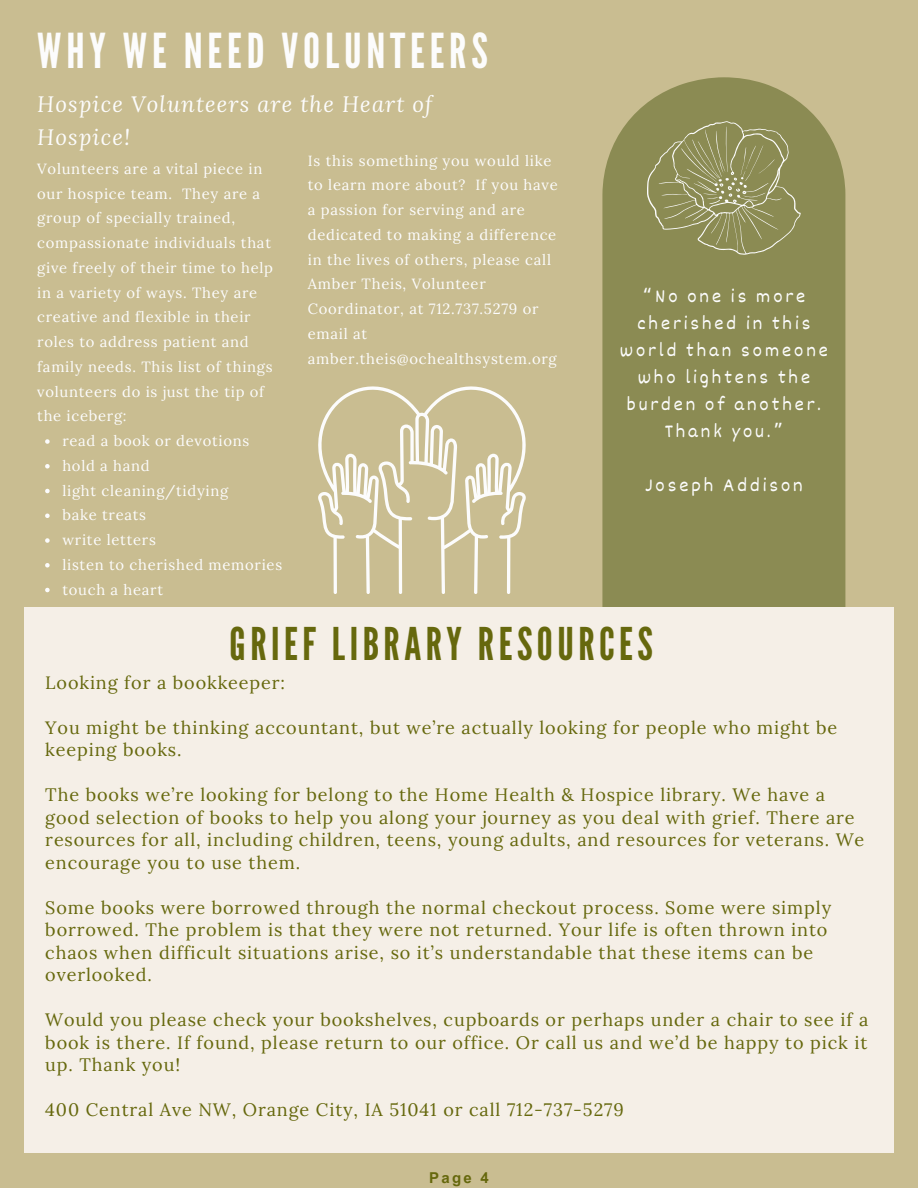
<style>
.page{position:relative;width:918px;height:1188px;background:#c9bd91}
.page>*{position:absolute;margin:0;border:0;box-sizing:border-box;transform-origin:0 0}
.t1{font:48px "League Gothic";letter-spacing:.1em;color:#fcfcfc}
.t2{font:45px "League Gothic";letter-spacing:.1em;color:#66680d}
.t3{font:italic 22.2px/32.7px "Lora";letter-spacing:.05em;color:#fcfcfc}
.t4{font:19.5px/27px "Dekko";letter-spacing:.15em;color:#fcfcfc;text-align:center}
.t5{font:18px/22.5px "Lora";letter-spacing:.05em;color:#66680d}
.t6{font:700 15px "Arial MT Pro";color:#66680d}
.t7{font:14.85px/24.8px "Lora";letter-spacing:.05em;color:#fcfcfc}
.s1{font-family:"Noto Sans Gurmukhi"}
</style>
<div class="page">
<div style="left:24px;top:607px;width:869px;height:545px;background:#f5efe7"></div>
<svg style="left:318px;top:386px;width:208px;height:208px"></svg>
<div style="left:602px;top:77px;width:243px;height:530px;background:#8b8b53"></div>
<svg style="left:647px;top:121px;width:154px;height:134px;background:#949460"></svg>
<svg style="left:45px;top:439px;width:5px;height:5px"></svg>
<svg style="left:45px;top:464px;width:5px;height:5px"></svg>
<svg style="left:45px;top:489px;width:5px;height:4px"></svg>
<svg style="left:45px;top:514px;width:5px;height:4px"></svg>
<svg style="left:45px;top:538px;width:5px;height:5px"></svg>
<svg style="left:45px;top:563px;width:5px;height:5px"></svg>
<svg style="left:45px;top:588px;width:5px;height:4px"></svg>
<h1 class="t1" style="left:37px;top:23px;width:452px">WHY WE NEED VOLUNTEERS</h1>
<p class="t3" style="left:37px;top:87px;width:397px">Hospice Volunteers are the Heart of<br>Hospice!</p>
<h3 class="t7" style="left:37px;top:156px;width:237px">Volunteers are a vital piece in our hospice team. They are a group of specially trained, compassionate individuals that give freely of their time to help in a variety of ways. They are creative and flexible in their roles to address patient and family needs. This list of things volunteers do is just the tip of the iceberg:</h3>
<h3 class="t7" style="left:62px;top:428px;width:189px">read a book or devotions</h3>
<h2 class="t7" style="left:62px;top:453px;width:89px">hold a hand</h2>
<p class="t7" style="left:62px;top:478px;width:168px">light cleaning/tidying</p>
<p class="t7" style="left:62px;top:502px;width:85px">bake treats</p>
<p class="t7" style="left:62px;top:527px;width:95px">write letters</p>
<p class="t7" style="left:62px;top:552px;width:221px">listen to cherished memories</p>
<p class="t7" style="left:62px;top:577px;width:102px">touch a heart</p>
<p class="t7" style="left:308px;top:148px;width:251px">Is this something you would like to learn more about? If you have a passion for serving and are dedicated to making a difference in the lives of others, please call<br>Amber Theis, Volunteer<br>Coordinator, at 712.737.5279 or email at amber.theis@ochealthsystem.org</p>
<p class="t4" style="left:620px;top:282px;width:210px"><span class="s1">“</span>No one is more cherished in this world than someone who lightens the burden of another.<br>Thank you.<span class="s1">”</span></p>
<p class="t4" style="left:645px;top:471px;width:159px">Joseph Addison</p>
<p class="t2" style="left:230px;top:618px;width:425px">GRIEF LIBRARY RESOURCES</p>
<h1 class="t5" style="left:45px;top:671px;width:241px">Looking for a bookkeeper:</h1>
<h3 class="t5" style="left:45px;top:716px;width:794px">You might be thinking accountant, but we’re actually looking for people who might be keeping books.</h3>
<h3 class="t5" style="left:45px;top:784px;width:821px">The books we’re looking for belong to the Home Health &amp; Hospice library. We have a good selection of books to help you along your journey as you deal with grief. There are resources for all, including children, teens, young adults, and resources for veterans. We encourage you to use them.</h3>
<h3 class="t5" style="left:45px;top:896px;width:787px">Some books were borrowed through the normal checkout process. Some were simply borrowed. The problem is that they were not returned. Your life is often thrown into chaos when difficult situations arise, so it’s understandable that these items can be overlooked.</h3>
<h3 class="t5" style="left:45px;top:1009px;width:825px;text-align:justify">Would you please check your bookshelves, cupboards or perhaps under a chair to see if a book is there. If found, please return to our office. Or call us and we’d be happy to pick it up. Thank you!</h3>
<h3 class="t5" style="left:45px;top:1099px;width:580px">400 Central Ave NW, Orange City, IA 51041 or call 712-737-5279</h3>
<p class="t6" style="left:429px;top:1172px;width:61px">Page 4</p>
</div>
